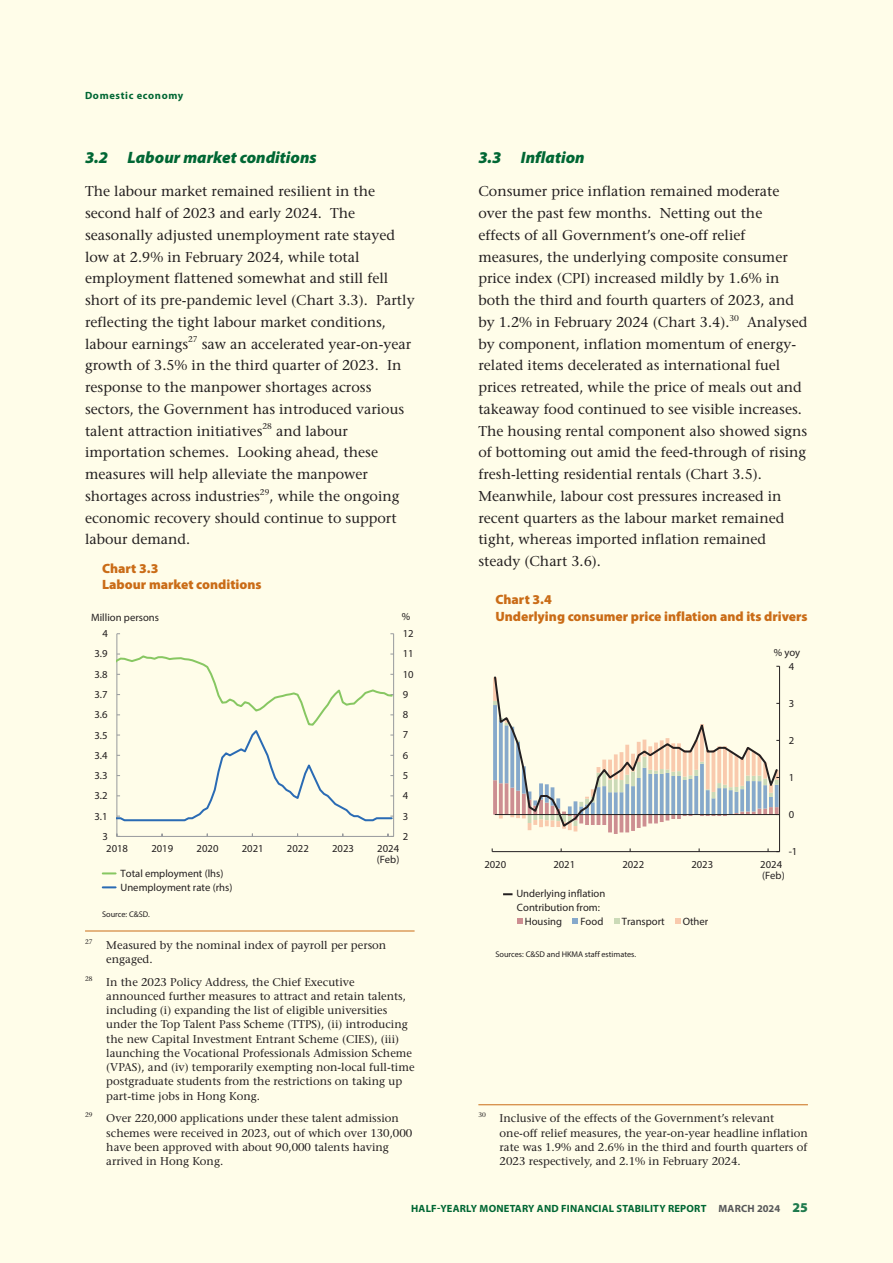
<style>
.page{position:relative;width:893px;height:1263px;background:#fffde9}
.page>*{position:absolute;margin:0;border:0;box-sizing:border-box;transform-origin:0 0}
.t1{font:italic 900 16.5px "Myriad Pro";color:#006734}
.t2{font:500 14.25px/21.8px "Stone Serif Std";color:#231f20}
.t3{font:900 13.5px/16.5px "Myriad Pro";color:#ca6c17}
.t4{font:500 11.25px/14.2px "Stone Serif Std";color:#231f20}
.t5{font:10.65px/14px "Myriad Pro";color:#231f20}
.t6{font:700 10.5px "Myriad Pro";letter-spacing:.02em;color:#006734}
.t7{font:700 10.5px "Myriad Pro";letter-spacing:.06em;color:#006734}
.t8{font:700 10.5px "Myriad Pro";color:#57585a}
.t9{font:8.25px "Myriad Pro";color:#231f20}
.t10{font:500 8.25px "Stone Serif Std";color:#231f20}
.t11{font:500 6.6px "Stone Serif Std";color:#231f20}
.s1{color:#57585a}
.s2{font-weight:900;font-size:13.5px;color:#1e7a4d}
</style>
<div class="page">
<hr style="left:393px;top:634px;width:1px;height:202px;background:#989a9d">
<hr style="left:117px;top:634px;width:1px;height:202px;background:#989a9d">
<hr style="left:117px;top:836px;width:277px;height:1px;background:#989a9d">
<svg style="left:103px;top:872px;width:13px;height:2px"></svg>
<svg style="left:103px;top:886px;width:13px;height:2px"></svg>
<svg style="left:117px;top:654px;width:277px;height:169px"></svg>
<hr style="left:85px;top:931px;width:330px;height:1px;background:#ca6c17">
<hr style="left:608px;top:814px;width:4px;height:18px;background:#cd8e91">
<svg style="left:614px;top:831px;width:4px;height:3px"></svg>
<hr style="left:620px;top:814px;width:3px;height:18px;background:#cd8e91">
<hr style="left:779px;top:666px;width:1px;height:186px;background:#231f20">
<hr style="left:492px;top:851px;width:287px;height:1px;background:#231f20">
<svg style="left:493px;top:676px;width:286px;height:155px"></svg>
<hr style="left:495px;top:814px;width:282px;height:1px;background:#231f20">
<svg style="left:517px;top:919px;width:5px;height:5px"></svg>
<svg style="left:573px;top:919px;width:5px;height:5px"></svg>
<svg style="left:614px;top:919px;width:5px;height:5px"></svg>
<svg style="left:675px;top:919px;width:5px;height:5px"></svg>
<svg style="left:503px;top:893px;width:9px;height:2px"></svg>
<hr style="left:478px;top:1104px;width:330px;height:1px;background:#ca6c17">
<p class="t7" style="left:85px;top:89px;width:100px">DOMESTIC ECONOMY</p>
<p class="t1" style="left:85px;top:146px;width:233px">3.2 Labour market conditions</p>
<p class="t2" style="left:85px;top:181px;width:331px">The labour market remained resilient in the second half of 2023 and early 2024. The seasonally adjusted unemployment rate stayed low at 2.9% in February 2024, while total employment flattened somewhat and still fell short of its pre-pandemic level (Chart 3.3). Partly reflecting the tight labour market conditions, labour earnings</p>
<p class="t10" style="left:188px;top:334px;width:11px">27</p>
<p class="t2" style="left:85px;top:333px;width:328px;text-indent:117px">saw an accelerated year-on-year growth of 3.5% in the third quarter of 2023. In response to the manpower shortages across sectors, the Government has introduced various talent attraction initiatives</p>
<p class="t10" style="left:262px;top:421px;width:11px">28</p>
<p class="t2" style="left:85px;top:420px;width:295px;text-indent:191px">and labour importation schemes. Looking ahead, these measures will help alleviate the manpower shortages across industries</p>
<p class="t10" style="left:260px;top:487px;width:11px">29</p>
<p class="t2" style="left:85px;top:485px;width:316px;text-indent:184px">, while the ongoing economic recovery should continue to support labour demand.</p>
<h4 class="t3" style="left:102px;top:560px;width:161px">Chart 3.3<br>Labour market conditions</h4>
<p class="t5" style="left:91px;top:610px;width:69px">Million persons</p>
<p class="t5" style="left:402px;top:610px;width:10px">%</p>
<p class="t5" style="left:102px;top:626px;width:7px">4</p>
<p class="t5" style="left:403px;top:626px;width:12px">12</p>
<p class="t5" style="left:94px;top:647px;width:15px">3.9</p>
<p class="t5" style="left:403px;top:647px;width:12px">11</p>
<p class="t5" style="left:94px;top:667px;width:15px">3.8</p>
<p class="t5" style="left:403px;top:667px;width:12px">10</p>
<p class="t5" style="left:94px;top:687px;width:15px">3.7</p>
<p class="t5" style="left:403px;top:687px;width:7px">9</p>
<p class="t5" style="left:94px;top:707px;width:15px">3.6</p>
<p class="t5" style="left:403px;top:707px;width:7px">8</p>
<p class="t5" style="left:94px;top:728px;width:15px">3.5</p>
<p class="t5" style="left:403px;top:728px;width:7px">7</p>
<p class="t5" style="left:94px;top:748px;width:15px">3.4</p>
<p class="t5" style="left:403px;top:748px;width:7px">6</p>
<p class="t5" style="left:94px;top:768px;width:15px">3.3</p>
<p class="t5" style="left:403px;top:768px;width:7px">5</p>
<p class="t5" style="left:94px;top:788px;width:15px">3.2</p>
<p class="t5" style="left:403px;top:788px;width:7px">4</p>
<p class="t5" style="left:94px;top:809px;width:15px">3.1</p>
<p class="t5" style="left:403px;top:809px;width:7px">3</p>
<p class="t5" style="left:102px;top:829px;width:7px">3</p>
<p class="t5" style="left:403px;top:829px;width:7px">2</p>
<p class="t5" style="left:106px;top:842px;width:23px">2018</p>
<p class="t5" style="left:151px;top:842px;width:23px">2019</p>
<p class="t5" style="left:197px;top:842px;width:23px">2020</p>
<p class="t5" style="left:242px;top:842px;width:23px">2021</p>
<p class="t5" style="left:287px;top:842px;width:23px">2022</p>
<p class="t5" style="left:332px;top:842px;width:23px">2023</p>
<p class="t5" style="left:377px;top:842px;width:23px">2024</p>
<p class="t5" style="left:121px;top:866px;width:113px">Total employment (lhs)<br>Unemployment rate (rhs)</p>
<p class="t9" style="left:102px;top:909px;width:49px">Source: C&amp;SD.</p>
<p class="t5" style="left:377px;top:852px;width:24px">(Feb)</p>
<p class="t11" style="left:85px;top:937px;width:9px">27</p>
<p class="t4" style="left:106px;top:938px;width:282px">Measured by the nominal index of payroll per person engaged.</p>
<p class="t11" style="left:85px;top:974px;width:9px">28</p>
<p class="t4" style="left:106px;top:975px;width:310px">In the 2023 Policy Address, the Chief Executive announced further measures to attract and retain talents, including (i) expanding the list of eligible universities under the Top Talent Pass Scheme (TTPS), (ii) introducing the new Capital Investment Entrant Scheme (CIES), (iii) launching the Vocational Professionals Admission Scheme (VPAS), and (iv) temporarily exempting non-local full-time postgraduate students from the restrictions on taking up part-time jobs in Hong Kong.</p>
<p class="t11" style="left:85px;top:1111px;width:9px">29</p>
<p class="t4" style="left:106px;top:1111px;width:308px">Over 220,000 applications under these talent admission schemes were received in 2023, out of which over 130,000 have been approved with about 90,000 talents having arrived in Hong Kong.</p>
<h2 class="t1" style="left:478px;top:146px;width:108px">3.3 Inflation</h2>
<p class="t2" style="left:478px;top:181px;width:303px">Consumer price inflation remained moderate over the past few months. Netting out the</p>
<p class="t2" style="left:478px;top:224px;width:317px">effects of all Government’s one-off relief measures, the underlying composite consumer price index (CPI) increased mildly by 1.6% in both the third and fourth quarters of 2023, and by 1.2% in February 2024 (Chart 3.4).</p>
<p class="t10" style="left:729px;top:313px;width:11px">30</p>
<p class="t2" style="left:478px;top:311px;width:330px;text-indent:269px">Analysed by component, inflation momentum of energy&shy;related items decelerated as international fuel prices retreated, while the price of meals out and takeaway food continued to see visible increases.<br>The housing rental component also showed signs of bottoming out amid the feed-through of rising fresh-letting residential rentals (Chart 3.5).<br>Meanwhile, labour cost pressures increased in recent quarters as the labour market remained tight, whereas imported inflation remained steady (Chart 3.6).</p>
<h3 class="t3" style="left:495px;top:591px;width:314px">Chart 3.4<br>Underlying consumer price inflation and its drivers</h3>
<p class="t5" style="left:774px;top:645px;width:28px">% yoy</p>
<p class="t5" style="left:789px;top:659px;width:7px">4</p>
<p class="t5" style="left:789px;top:696px;width:7px">3</p>
<p class="t5" style="left:789px;top:733px;width:7px">2</p>
<p class="t5" style="left:789px;top:770px;width:7px">1</p>
<p class="t5" style="left:789px;top:807px;width:7px">0</p>
<p class="t5" style="left:789px;top:844px;width:10px">-1</p>
<p class="t5" style="left:484px;top:857px;width:23px">2020</p>
<p class="t5" style="left:553px;top:857px;width:23px">2021</p>
<p class="t5" style="left:622px;top:857px;width:23px">2022</p>
<p class="t5" style="left:691px;top:857px;width:23px">2023</p>
<p class="t5" style="left:760px;top:857px;width:23px">2024</p>
<p class="t5" style="left:516px;top:887px;width:90px">Underlying inflation</p>
<p class="t5" style="left:517px;top:900px;width:84px">Contribution from:</p>
<p class="t5" style="left:525px;top:914px;width:39px">Housing</p>
<p class="t5" style="left:580px;top:914px;width:24px">Food</p>
<p class="t5" style="left:622px;top:914px;width:45px">Transport</p>
<p class="t5" style="left:683px;top:914px;width:27px">Other</p>
<p class="t9" style="left:495px;top:949px;width:142px">Sources: C&amp;SD and HKMA staff estimates.</p>
<p class="t5" style="left:762px;top:868px;width:24px">(Feb)</p>
<p class="t11" style="left:478px;top:1111px;width:9px">30</p>
<p class="t4" style="left:500px;top:1111px;width:310px">Inclusive of the effects of the Government’s relevant one-off relief measures, the year-on-year headline inflation rate was 1.9% and 2.6% in the third and fourth quarters of 2023 respectively, and 2.1% in February 2024.</p>
<p class="t6" style="left:411px;top:1201px;width:324px">HALF-YEARLY MONETARY AND FINANCIAL STABILITY REPORT <span class="s1">MARC</span></p>
<p class="t8" style="left:747px;top:1201px;width:62px">H 2024 <span class="s2">25</span></p>
</div>
